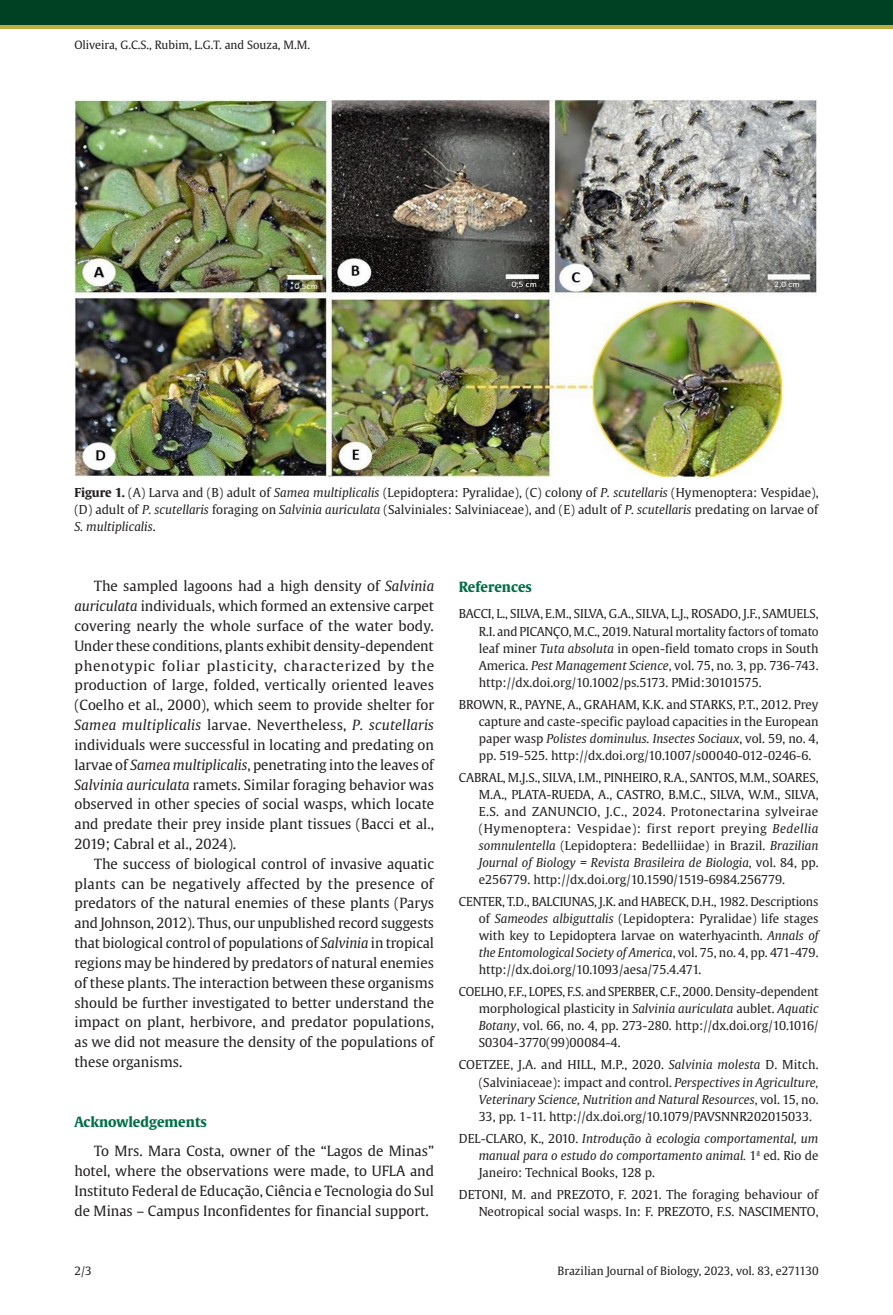
<style>
.page{position:relative;width:893px;height:1315px;background:#fff}
.page>*{position:absolute;margin:0;border:0;box-sizing:border-box;transform-origin:0 0}
.Paragraph{font:14px/19.8px "Gulliver";color:#231f20;text-align:justify}
.Acknowledgment{font:14px/19.8px "Gulliver";color:#231f20;text-align:justify}
.AcknowledgmentHead{font:700 14px "Gulliver";color:#006f45}
.ReferenceHead{font:700 14px "Gulliver";color:#006f45}
.Reference{font:12.25px/17px "Gulliver";color:#231f20;text-align:justify}
.FigureCaption{font:12.25px/16.6px "Gulliver";color:#231f20;text-align:justify}
.Reference-2{font:italic 12.25px/17px "Gulliver";color:#231f20;text-align:justify}
.t1{font:11.38px "Gulliver";color:#231f20}
.s1{font-weight:700}
.s2{font-style:italic}
.s3{font-style:normal}
</style>
<div class="page">
<div style="left:0;top:12px;width:893px;height:17px;background:#bfad40"></div>
<div style="left:0;top:0;width:893px;height:25px;background:#004023"></div>
<img style="left:74px;top:99px;width:743px;height:378px">
<p class="t1" style="left:74px;top:37px;width:237px">Oliveira, G.C.S., Rubim, L.G.T. and Souza, M.M.</p>
<p class="FigureCaption" style="left:74px;top:484px;width:746px"><span class="s1">Figure 1.</span> (A) Larva and (B) adult of <span class="s2">Samea multiplicalis</span> (Lepidoptera: Pyralidae), (C) colony of <span class="s2">P. scutellaris</span> (Hymenoptera: Vespidae), (D) adult of <span class="s2">P. scutellaris</span> foraging on <span class="s2">Salvinia auriculata</span> (Salviniales: Salviniaceae), and (E) adult of <span class="s2">P. scutellaris</span> predating on larvae of <span class="s2">S. multiplicalis</span>.</p>
<p class="Paragraph" style="left:74px;top:576px;width:361px;text-indent:20px">The sampled lagoons had a high density of <span class="s2">Salvinia auriculata</span> individuals, which formed an extensive carpet covering nearly the whole surface of the water body.<br>Under these conditions, plants exhibit density-dependent phenotypic foliar plasticity, characterized by the production of large, folded, vertically oriented leaves (Coelho et al., 2000), which seem to provide shelter for <span class="s2">Samea multiplicalis</span> larvae. Nevertheless, <span class="s2">P. scutellaris </span>individuals were successful in locating and predating on larvae of <span class="s2">Samea multiplicalis</span>, penetrating into the leaves of <span class="s2">Salvinia auriculata</span> ramets. Similar foraging behavior was observed in other species of social wasps, which locate and predate their prey inside plant tissues (Bacci et al., 2019; Cabral et al., 2024).</p>
<p class="Paragraph" style="left:74px;top:853px;width:361px;text-indent:20px">The success of biological control of invasive aquatic plants can be negatively affected by the presence of predators of the natural enemies of these plants (Parys and Johnson, 2012). Thus, our unpublished record suggests that biological control of populations of <span class="s2">Salvinia</span> in tropical regions may be hindered by predators of natural enemies of these plants. The interaction between these organisms should be further investigated to better understand the impact on plant, herbivore, and predator populations, as we did not measure the density of the populations of these organisms.</p>
<p class="AcknowledgmentHead" style="left:74px;top:1112px;width:134px">Acknowledgements</p>
<p class="Acknowledgment" style="left:74px;top:1141px;width:361px;text-indent:20px">To Mrs. Mara Costa, owner of the “Lagos de Minas” hotel, where the observations were made, to UFLA and Instituto Federal de Educação, Ciência e Tecnologia do Sul de Minas – Campus Inconfidentes for financial support.</p>
<p class="ReferenceHead" style="left:459px;top:577px;width:75px">References</p>
<p class="Reference" style="left:479px;top:605px;width:341px;text-indent:-20px">BACCI, L., SILVA, E.M., SILVA, G.A., SILVA, L.J., ROSADO, J.F., SAMUELS, R.I. and PICANÇO, M.C., 2019. Natural mortality factors of tomato leaf miner <span class="s2">Tuta absoluta</span> in open-field tomato crops in South America. <span class="s2">Pest Management Science</span>, vol. 75, no. 3, pp. 736-743. http://dx.doi.org/10.1002/ps.5173. PMid:30101575.</p>
<p class="Reference" style="left:479px;top:695px;width:341px;text-indent:-20px">BROWN, R., PAYNE, A., GRAHAM, K.K. and STARKS, P.T., 2012. Prey capture and caste-specific payload capacities in the European paper wasp <span class="s2">Polistes dominulus. Insectes Sociaux</span>, vol. 59, no. 4, pp. 519-525. http://dx.doi.org/10.1007/s00040-012-0246-6.</p>
<p class="Reference" style="left:479px;top:769px;width:341px;text-indent:-20px">CABRAL, M.J.S., SILVA, I.M., PINHEIRO, R.A., SANTOS, M.M., SOARES, M.A., PLATA-RUEDA, A., CASTRO, B.M.C., SILVA, W.M., SILVA, E.S. and ZANUNCIO, J.C., 2024. Protonectarina sylveirae (Hymenoptera: Vespidae): first report preying <span class="s2">Bedellia somnulentella</span> (Lepidoptera: Bedelliidae) in Brazil. <span class="s2">Brazilian Journal of Biology = Revista Brasileira de Biologia</span>, vol. 84, pp. e256779. http://dx.doi.org/10.1590/1519-6984.256779.</p>
<p class="Reference" style="left:479px;top:893px;width:341px;text-indent:-20px">CENTER, T.D., BALCIUNAS, J.K. and HABECK, D.H., 1982. Descriptions of <span class="s2">Sameodes albiguttalis</span> (Lepidoptera: Pyralidae) life stages with key to Lepidoptera larvae on waterhyacinth. <span class="s2">Annals of the Entomological Society of America</span>, vol. 75, no. 4, pp. 471-479. http://dx.doi.org/10.1093/aesa/75.4.471.</p>
<p class="Reference" style="left:479px;top:983px;width:341px;text-indent:-20px">COELHO, F.F., LOPES, F.S. and SPERBER, C.F., 2000. Density-dependent morphological plasticity in <span class="s2">Salvinia auriculata</span> aublet. <span class="s2">Aquatic Botany</span>, vol. 66, no. 4, pp. 273-280. http://dx.doi.org/10.1016/ S0304-3770(99)00084-4.</p>
<p class="Reference" style="left:479px;top:1056px;width:341px;text-indent:-20px">COETZEE, J.A. and HILL, M.P., 2020. <span class="s2">Salvinia molesta</span> D. Mitch. (Salviniaceae): impact and control. <span class="s2">Perspectives in Agriculture, Veterinary Science, Nutrition and Natural Resources</span>, vol. 15, no.<br>33, pp. 1-11. http://dx.doi.org/10.1079/PAVSNNR202015033.</p>
<p class="Reference-2" style="left:479px;top:1129px;width:341px;text-indent:-20px"><span class="s3">DEL-CLARO, K., 2010.</span> Introdução à ecologia comportamental, um manual para o estudo do comportamento animal. <span class="s3">1ª ed. Rio de Janeiro: Technical Books, 128 p.</span></p>
<p class="Reference" style="left:459px;top:1185px;width:361px;text-align:right">DETONI, M. and PREZOTO, F. 2021. The foraging behaviour of<br>Neotropical social wasps. In: F. PREZOTO, F.S. NASCIMENTO,</p>
<p class="t1" style="left:74px;top:1264px;width:19px">2/3</p>
<p class="t1" style="left:558px;top:1264px;width:262px">Brazilian Journal of Biology, 2023, vol. 83, e271130</p>
</div>
